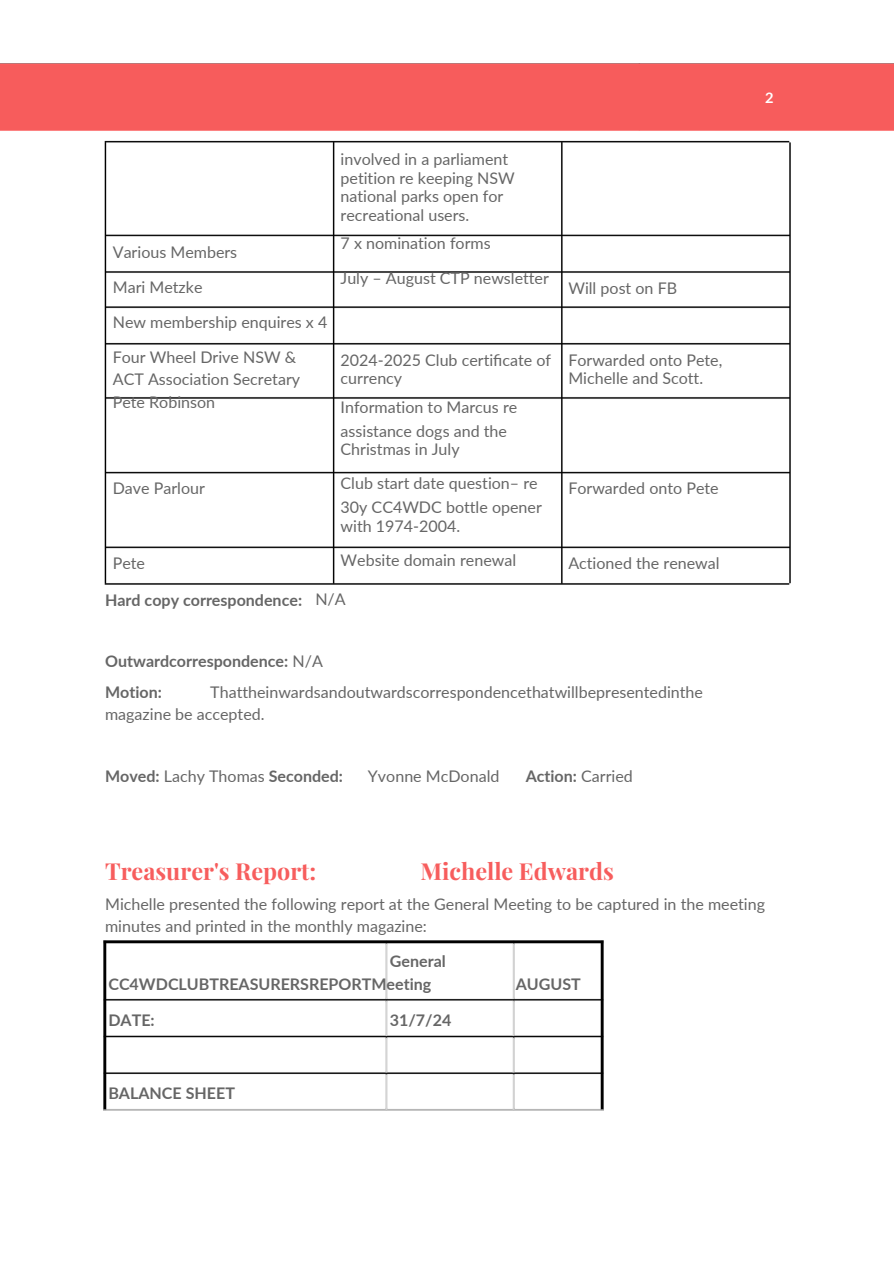
<style>
.page{position:relative;width:894px;height:1264px;background:#fff}
.page>*{position:absolute;margin:0;border:0;box-sizing:border-box;transform-origin:0 0}
.t1{font:700 23.4px "Playfair Display";color:#f75d5d}
.t2{font:16.05px/18.6px "Lato";color:#666}
.t3{font:700 16.05px "Lato";color:#666}
.t4{font:700 14.55px "Lato";color:#fff}
.s1{font-weight:400}
</style>
<div class="page">
<img style="left:103px;top:940px;width:501px;height:171px">
<img style="left:0;top:63px;width:893px;height:522px">
<p class="t2" style="left:340px;top:149px;width:176px">involved in a parliament petition re keeping NSW national parks open for</p>
<p class="t2" style="left:340px;top:200px;width:152px;line-height:28.5px">recreational users.<br>7 x nomination forms</p>
<p class="t2" style="left:340px;top:269px;width:210px">July – August CTP newsletter</p>
<p class="t2" style="left:113px;top:234px;width:216px;line-height:35px">Various Members<br>Mari Metzke<br>New membership enquires x 4<br>Four Wheel Drive NSW &amp;</p>
<p class="t2" style="left:113px;top:367px;width:189px;line-height:23px">ACT Association Secretary<br>Pete Robinson</p>
<p class="t2" style="left:340px;top:350px;width:212px">2024-2025 Club certificate of currency</p>
<p class="t2" style="left:340px;top:397px;width:178px">Information to Marcus re</p>
<p class="t2" style="left:340px;top:421px;width:168px">assistance dogs and the</p>
<p class="t2" style="left:340px;top:440px;width:120px">Christmas in July</p>
<p class="t2" style="left:340px;top:474px;width:198px">Club start date question– re</p>
<p class="t2" style="left:340px;top:498px;width:203px">30y CC4WDC bottle opener</p>
<p class="t2" style="left:340px;top:516px;width:121px">with 1974-2004.</p>
<p class="t2" style="left:340px;top:550px;width:177px">Website domain renewal</p>
<h3 class="t2" style="left:315px;top:590px;width:32px">N/A</h3>
<p class="t2" style="left:113px;top:479px;width:94px">Dave Parlour</p>
<p class="t2" style="left:113px;top:553px;width:34px">Pete</p>
<p class="t3" style="left:105px;top:590px;width:198px">Hard copy correspondence:</p>
<h4 class="t2" style="left:568px;top:278px;width:110px">Will post on FB</h4>
<p class="t2" style="left:568px;top:350px;width:155px">Forwarded onto Pete,<br>Michelle and Scott.</p>
<p class="t2" style="left:568px;top:479px;width:152px">Forwarded onto Pete</p>
<p class="t2" style="left:568px;top:553px;width:153px">Actioned the renewal</p>
<h1 class="t3" style="left:105px;top:651px;width:219px">Outwardcorrespondence: <span class="s1">N/A</span></h1>
<h1 class="t3" style="left:105px;top:682px;width:58px">Motion:</h1>
<p class="t2" style="left:210px;top:682px;width:494px">Thattheinwardsandoutwardscorrespondencethatwillbepresentedinthe</p>
<p class="t2" style="left:105px;top:705px;width:161px">magazine be accepted.</p>
<p class="t3" style="left:105px;top:766px;width:239px">Moved: <span class="s1">Lachy Thomas</span> Seconded:</p>
<p class="t2" style="left:368px;top:766px;width:133px">Yvonne McDonald</p>
<p class="t3" style="left:525px;top:766px;width:109px">Action: <span class="s1">Carried</span></p>
<h1 class="t1" style="left:105px;top:854px;width:212px">Treasurer's Report:</h1>
<h1 class="t1" style="left:420px;top:854px;width:195px">Michelle Edwards</h1>
<p class="t4" style="left:764px;top:88px;width:10px">2</p>
<h4 class="t2" style="left:105px;top:893px;width:661px;line-height:21.9px">Michelle presented the following report at the General Meeting to be captured in the meeting minutes and printed in the monthly magazine:</h4>
<h4 class="t3" style="left:390px;top:951px;width:57px">General</h4>
<h2 class="t3" style="left:108px;top:974px;width:324px">CC4WDCLUBTREASURERSREPORTMeeting</h2>
<h2 class="t3" style="left:515px;top:974px;width:66px">AUGUST</h2>
<p class="t3" style="left:108px;top:1010px;width:48px">DATE:</p>
<p class="t3" style="left:390px;top:1010px;width:63px">31/7/24</p>
<p class="t3" style="left:108px;top:1082px;width:128px">BALANCE SHEET</p>
</div>
